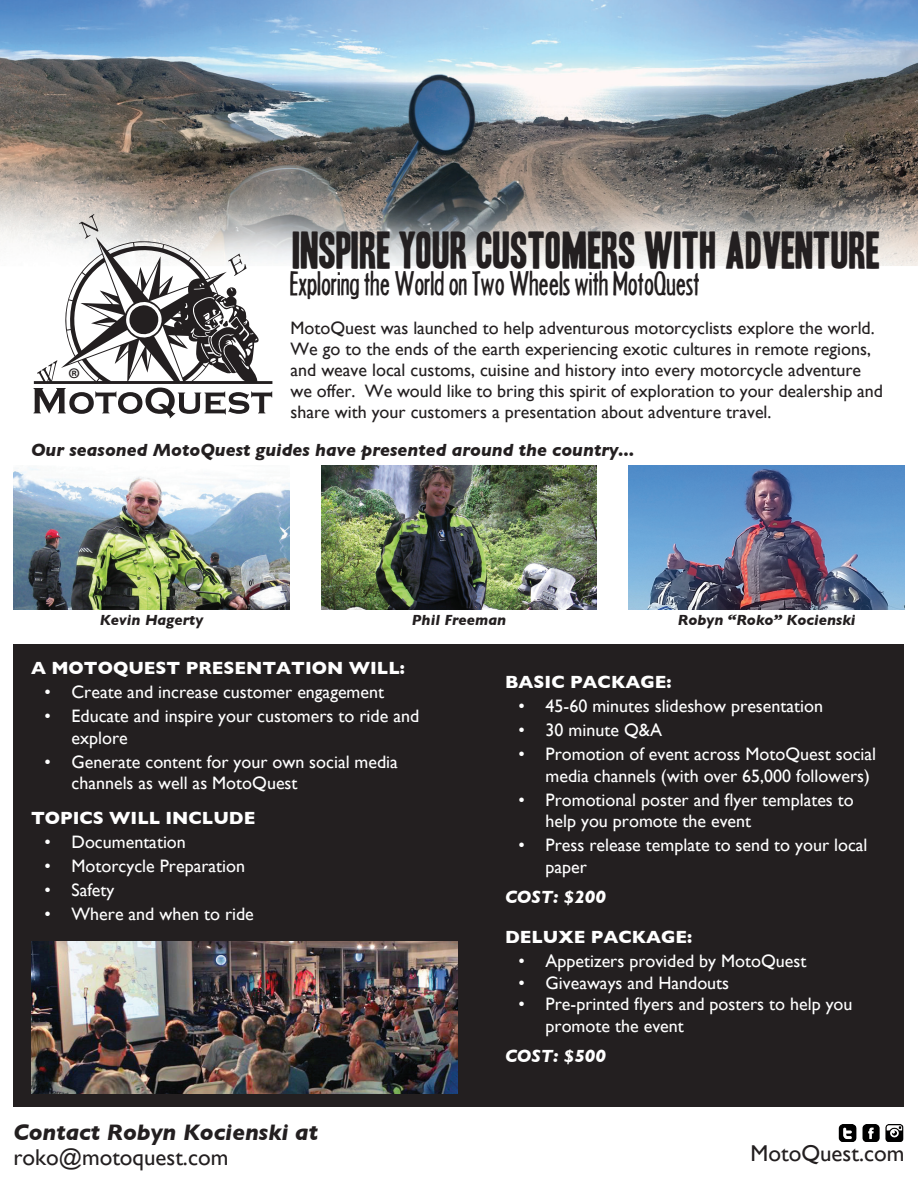
<style>
.page{position:relative;width:918px;height:1188px;background:#fff}
.page>*{position:absolute;margin:0;border:0;box-sizing:border-box;transform-origin:0 0}
.t1{font:45px "Headline One HPLHS";color:#231f20}
.t2{font:30.3px "Myriad Pro";color:#231f20}
.t3{font:30px "Headline Two HPLHS";color:#231f20}
.t4{font:22.95px "Gill Sans";color:#231f20}
.t5{font:italic 700 22.95px "Gill Sans";color:#231f20}
.t6{font:18px/21.6px "Gill Sans";color:#fff}
.t7{font:18px/21px "Gill Sans";color:#231f20}
.t8{font:700 18px "Gill Sans";color:#fff}
.t9{font:italic 700 18px "Gill Sans";color:#231f20}
.t10{font:italic 700 18px "Gill Sans";color:#fff}
.t11{font:italic 700 15px "Gill Sans";color:#231f20}
</style>
<div class="page">
<img style="left:0;top:0;width:918px;height:1142px">
<div style="left:14px;top:645px;width:890px;height:462px;background:#231f20"></div>
<img style="left:14px;top:465px;width:275px;height:144px">
<img style="left:321px;top:465px;width:276px;height:144px">
<img style="left:629px;top:465px;width:275px;height:144px">
<img style="left:31px;top:942px;width:426px;height:152px">
<svg style="left:33px;top:214px;width:239px;height:204px"></svg>
<img style="left:836px;top:1124px;width:21px;height:17px">
<img style="left:861px;top:1124px;width:21px;height:17px">
<img style="left:884px;top:1124px;width:20px;height:17px">
<h1 class="t1" style="left:293px;top:229px;width:589px">INSPIRE YOUR CUSTOMERS WITH ADVENTURE</h1>
<h3 class="t3" style="left:291px;top:266px;width:411px">Exploring the World on Two Wheels with MotoQuest</h3>
<p class="t7" style="left:291px;top:318px;width:594px">MotoQuest was launched to help adventurous motorcyclists explore the world.<br>We go to the ends of the earth experiencing exotic cultures in remote regions, and weave local customs, cuisine and history into every motorcycle adventure we offer. We would like to bring this spirit of exploration to your dealership and share with your customers a presentation about adventure travel.</p>
<p class="t9" style="left:31px;top:439px;width:605px">Our seasoned MotoQuest guides have presented around the country...</p>
<h2 class="t2" style="left:68px;top:360px;width:14px">®</h2>
<p class="t11" style="left:100px;top:612px;width:105px">Kevin Hagerty</p>
<p class="t11" style="left:412px;top:612px;width:96px">Phil Freeman</p>
<p class="t11" style="left:678px;top:612px;width:179px">Robyn “Roko” Kocienski</p>
<p class="t8" style="left:31px;top:657px;width:375px">A MOTOQUEST PRESENTATION WILL:</p>
<p class="t6" style="left:45px;top:681px;width:341px">• Create and increase customer engagement</p>
<p class="t6" style="left:72px;top:705px;width:349px;text-indent:-27px">• Educate and inspire your customers to ride and explore</p>
<p class="t6" style="left:72px;top:751px;width:328px;text-indent:-27px">• Generate content for your own social media channels as well as MotoQuest</p>
<p class="t8" style="left:31px;top:807px;width:226px">TOPICS WILL INCLUDE</p>
<p class="t6" style="left:45px;top:831px;width:143px">• Documentation</p>
<p class="t6" style="left:45px;top:855px;width:202px">• Motorcycle Preparation</p>
<p class="t6" style="left:45px;top:879px;width:71px">• Safety</p>
<p class="t6" style="left:45px;top:903px;width:211px">• Where and when to ride</p>
<p class="t5" style="left:14px;top:1119px;width:306px">Contact Robyn Kocienski at</p>
<p class="t4" style="left:14px;top:1144px;width:216px">roko@motoquest.com</p>
<p class="t8" style="left:505px;top:671px;width:168px">BASIC PACKAGE:</p>
<p class="t6" style="left:519px;top:695px;width:306px">• 45-60 minutes slideshow presentation</p>
<p class="t6" style="left:519px;top:719px;width:145px">• 30 minute Q&amp;A</p>
<p class="t6" style="left:546px;top:743px;width:332px;text-indent:-27px">• Promotion of event across MotoQuest social media channels (with over 65,000 followers)</p>
<p class="t6" style="left:546px;top:789px;width:310px;text-indent:-27px">• Promotional poster and flyer templates to help you promote the event</p>
<p class="t6" style="left:546px;top:834px;width:324px;text-indent:-27px">• Press release template to send to your local paper</p>
<p class="t10" style="left:505px;top:886px;width:102px">COST: $200</p>
<p class="t8" style="left:505px;top:926px;width:189px">DELUXE PACKAGE:</p>
<p class="t6" style="left:519px;top:950px;width:289px">• Appetizers provided by MotoQuest</p>
<p class="t6" style="left:519px;top:971px;width:212px">• Giveaways and Handouts</p>
<p class="t6" style="left:546px;top:993px;width:308px;text-indent:-27px">• Pre-printed flyers and posters to help you promote the event</p>
<p class="t10" style="left:505px;top:1045px;width:102px">COST: $500</p>
<p class="t4" style="left:751px;top:1139px;width:155px">MotoQuest.com</p>
</div>
